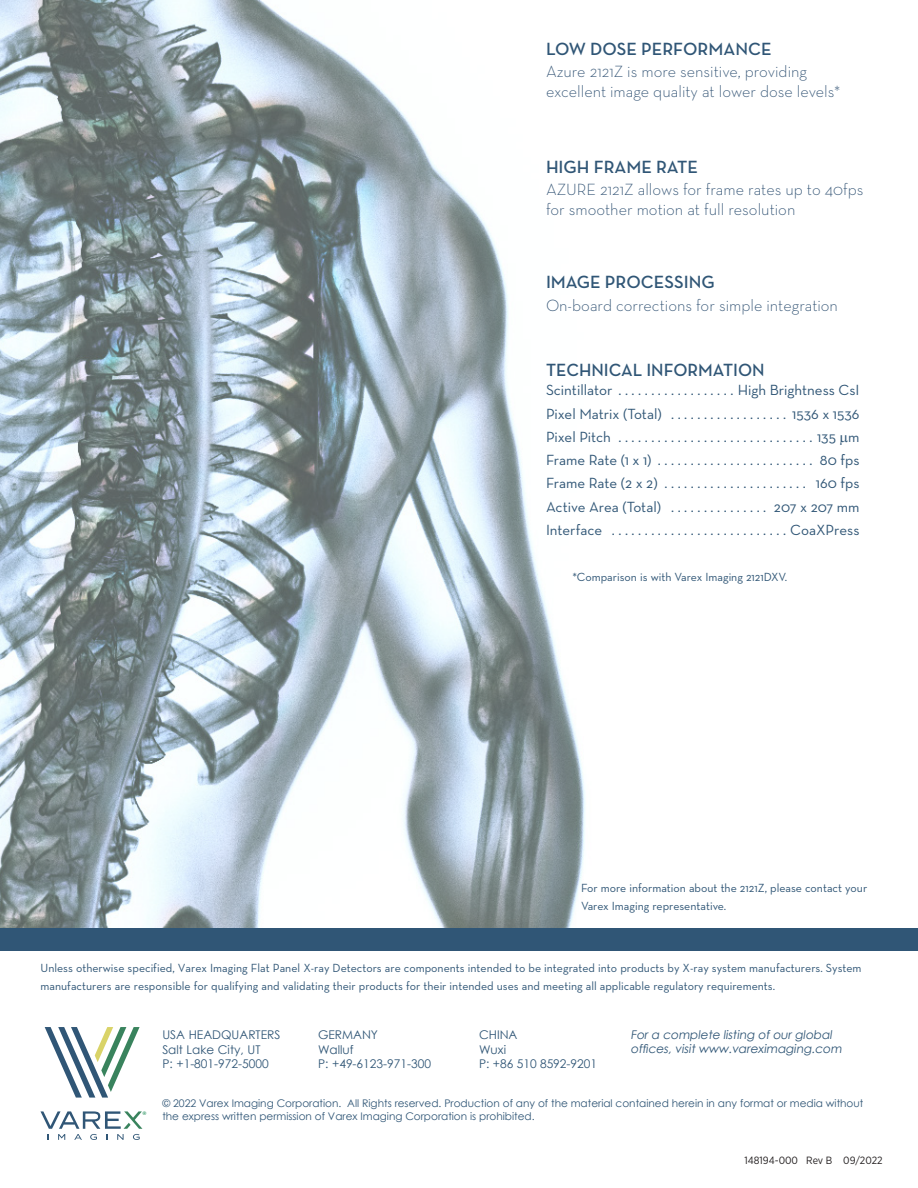
<style>
.page{position:relative;width:918px;height:1188px;background:#fff}
.page>*{position:absolute;margin:0;border:0;box-sizing:border-box;transform-origin:0 0}
.Neutraface_12_Caps_2{font:600 18px "Neutraface Text";color:#305676}
.Neutraface_11_Body_T{font:300 16.5px/19.8px "Neutraface Text";color:#355576}
.Product_Description{font:15px "Neutraface Text";color:#305676}
.Netraface_Body_Text{font:12px/18px "Neutraface Text";color:#305676}
.Neutraface_11_Body_T-2{font:12px/13.5px "Century Gothic";color:#305676}
.t1{font:10.5px/13.5px "Century Gothic";color:#305676}
.t2{font:10.5px "Gotham Narrow";color:#231f20}
.t3{font:7.95px "Neutraface Text Book Alt";color:#0a8348}
</style>
<div class="page">
<img style="left:0;top:0;width:585px;height:928px">
<svg style="left:45px;top:1027px;width:95px;height:71px"></svg>
<svg style="left:41px;top:1111px;width:101px;height:29px"></svg>
<div style="left:0;top:928px;width:918px;height:23px;background:#305676"></div>
<p class="Neutraface_12_Caps_2" style="left:546px;top:37px;width:227px">LOW DOSE PERFORMANCE</p>
<p class="Neutraface_11_Body_T" style="left:546px;top:62px;width:296px">Azure 2121Z is more sensitive, providing excellent image quality at lower dose levels*</p>
<p class="Neutraface_12_Caps_2" style="left:546px;top:155px;width:154px">HIGH FRAME RATE</p>
<p class="Neutraface_11_Body_T" style="left:546px;top:180px;width:319px">AZURE 2121Z allows for frame rates up to 40fps for smoother motion at full resolution</p>
<p class="Neutraface_12_Caps_2" style="left:546px;top:270px;width:170px">IMAGE PROCESSING</p>
<p class="Neutraface_11_Body_T" style="left:546px;top:295px;width:294px">On-board corrections for simple integration</p>
<p class="Neutraface_12_Caps_2" style="left:546px;top:358px;width:220px">TECHNICAL INFORMATION</p>
<p class="Product_Description" style="left:546px;top:381px;width:315px">Scintillator . . . . . . . . . . . . . . . . . High Brightness CsI</p>
<p class="Product_Description" style="left:546px;top:404px;width:315px">Pixel Matrix (Total) . . . . . . . . . . . . . . . . . 1536 x 1536</p>
<p class="Product_Description" style="left:546px;top:427px;width:315px">Pixel Pitch . . . . . . . . . . . . . . . . . . . . . . . . . . . . . 135 m</p>
<p class="Product_Description" style="left:546px;top:451px;width:315px">Frame Rate (1 x 1) . . . . . . . . . . . . . . . . . . . . . . . . 80 fps</p>
<p class="Product_Description" style="left:546px;top:474px;width:315px">Frame Rate (2 x 2) . . . . . . . . . . . . . . . . . . . . . . 160 fps</p>
<p class="Product_Description" style="left:546px;top:497px;width:315px">Active Area (Total) . . . . . . . . . . . . . . . 207 x 207 mm</p>
<p class="Product_Description" style="left:546px;top:520px;width:315px">Interface . . . . . . . . . . . . . . . . . . . . . . . . . . CoaXPress</p>
<p class="Netraface_Body_Text" style="left:572px;top:567px;width:215px">*Comparison is with Varex Imaging 2121DXV.</p>
<p class="Netraface_Body_Text" style="left:581px;top:878px;width:288px">For more information about the 2121Z, please contact your<br>Varex Imaging representative.</p>
<p class="Netraface_Body_Text" style="left:40px;top:959px;width:823px">Unless otherwise specified, Varex Imaging Flat Panel X-ray Detectors are components intended to be integrated into products by X-ray system manufacturers. System manufacturers are responsible for qualifying and validating their products for their intended uses and meeting all applicable regulatory requirements.</p>
<p class="t3" style="left:142px;top:1109px;width:6px">®</p>
<p class="Neutraface_11_Body_T-2" style="left:162px;top:1028px;width:120px">USA HEADQUARTERS</p>
<p class="Neutraface_11_Body_T-2" style="left:162px;top:1043px;width:100px">Salt Lake City, UT</p>
<p class="Neutraface_11_Body_T-2" style="left:162px;top:1057px;width:108px">P: +1-801-972-5000</p>
<p class="Neutraface_11_Body_T-2" style="left:318px;top:1028px;width:62px">GERMANY</p>
<p class="Neutraface_11_Body_T-2" style="left:318px;top:1043px;width:37px">Walluf</p>
<p class="Neutraface_11_Body_T-2" style="left:318px;top:1057px;width:115px">P: +49-6123-971-300</p>
<p class="Neutraface_11_Body_T-2" style="left:479px;top:1028px;width:40px">CHINA</p>
<p class="Neutraface_11_Body_T-2" style="left:479px;top:1043px;width:28px">Wuxi</p>
<p class="Neutraface_11_Body_T-2" style="left:479px;top:1057px;width:120px">P: +86 510 8592-9201</p>
<p class="Neutraface_11_Body_T-2" style="left:631px;top:1028px;width:215px">For a complete listing of our global offices, visit www.vareximaging.com</p>
<p class="t1" style="left:162px;top:1096px;width:703px">© 2022 Varex Imaging Corporation. All Rights reserved. Production of any of the material contained herein in any format or media without the express written permission of Varex Imaging Corporation is prohibited.</p>
<p class="t2" style="left:744px;top:1154px;width:140px">148194-000 Rev B 09/2022</p>
</div>
